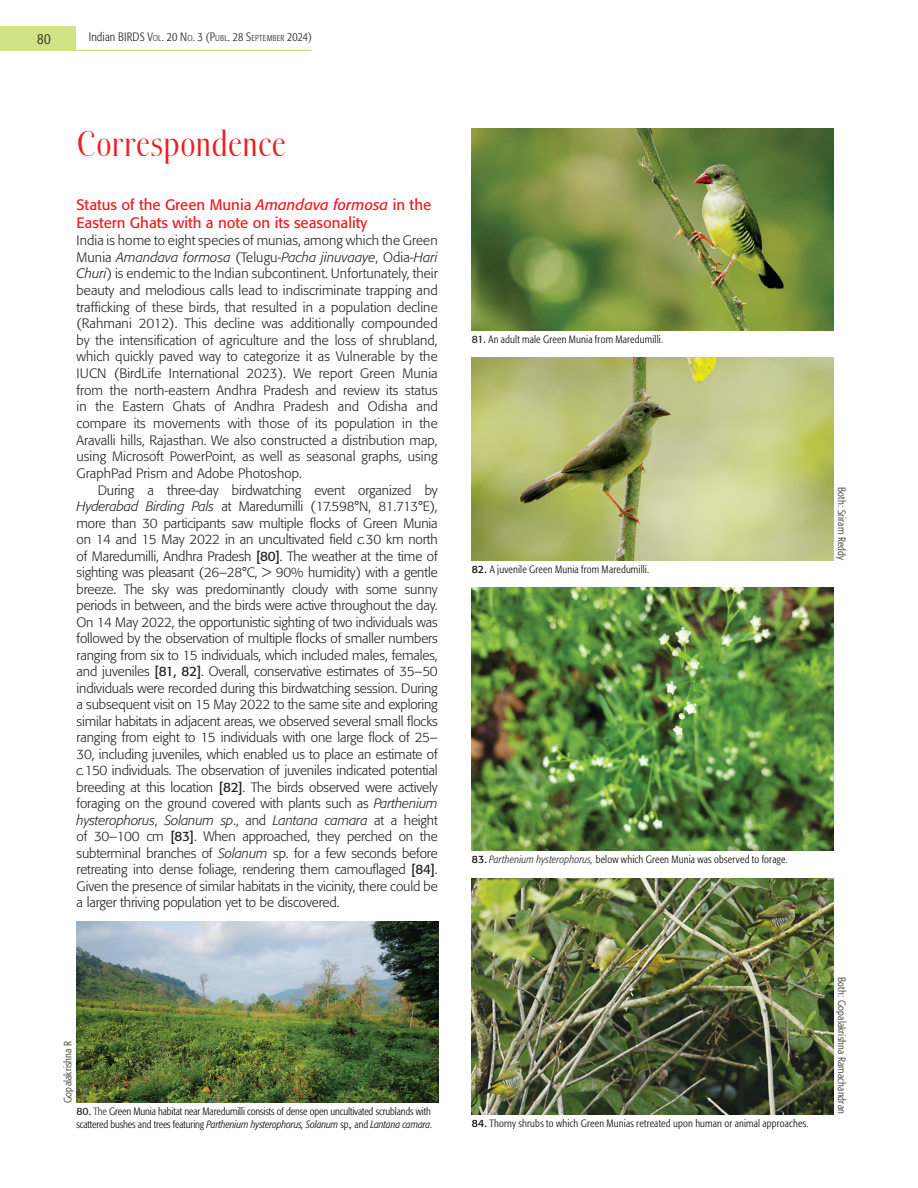
<style>
.page{position:relative;width:918px;height:1188px;background:#fff}
.page>*{position:absolute;margin:0;border:0;box-sizing:border-box;transform-origin:0 0}
.Heading{font:300 36px "Boberia LL";letter-spacing:-.01em;color:#ee1d23}
.Subhead{font:15px/18px "Formata";color:#ee1d23}
.t1{font:300 condensed 15px "Formata";color:#231f20}
.Body_text{font:300 13.5px/16.5px "Formata";letter-spacing:-.01em;color:#231f20;text-align:justify}
.Body_text-no_indent{font:300 13.5px/16.6px "Formata";letter-spacing:.005em;color:#231f20;text-align:justify}
.t2{font:300 condensed 12px "Formata";letter-spacing:.005em;color:#231f20}
.t3{font:300 condensed 10.5px "Formata";letter-spacing:.015em;color:#000}
.t4{font:300 condensed 10.5px/12.6px "Formata";letter-spacing:-.01em;color:#000}
.t5{font:300 condensed 10.5px "Formata";letter-spacing:.015em;color:#231f20}
.s1{font-style:inherit}
.s2{font-size:8.4px}
.s3{font-style:italic}
.s4{font-weight:400}
.s5{font-weight:400;font-stretch:normal;color:#231f20}
.s6{color:#231f20}
.s7{font-weight:400;font-stretch:normal}
.s8{font-style:italic;color:#231f20}
</style>
<div class="page">
<div style="left:0;top:26px;width:76px;height:24px;background:#d2e287"></div>
<img style="left:77px;top:922px;width:361px;height:180px">
<img style="left:472px;top:128px;width:361px;height:203px">
<img style="left:472px;top:358px;width:361px;height:202px">
<img style="left:472px;top:588px;width:361px;height:263px">
<img style="left:472px;top:878px;width:361px;height:236px">
<hr style="left:0;top:50px;width:312px;height:1px;background:#d2e287">
<p class="t1" style="left:37px;top:30px;width:15px">80</p>
<p class="t2" style="left:89px;top:29px;width:225px"><span class="s1">Indian BIRDS</span> V<span class="s2">OL</span>. 20 N<span class="s2">O</span>. 3 (P<span class="s2">UBL</span>. 28 S<span class="s2">EPTEMBER</span> 2024)</p>
<p class="Heading" style="left:77px;top:124px;width:211px">Correspondence</p>
<p class="Subhead" style="left:77px;top:196px;width:356px">Status of the Green Munia <span class="s3">Amandava formosa</span> in the<br>Eastern Ghats with a note on its seasonality</p>
<p class="Body_text-no_indent" style="left:77px;top:232px;width:363px">India is home to eight species of munias, among which the Green Munia <span class="s3">Amandava formosa</span> (Telugu-<span class="s3">Pacha jinuvaaye</span>, Odia-<span class="s3">Hari Churi</span>) is endemic to the Indian subcontinent. Unfortunately, their beauty and melodious calls lead to indiscriminate trapping and trafficking of these birds, that resulted in a population decline (Rahmani 2012). This decline was additionally compounded by the intensification of agriculture and the loss of shrubland, which quickly paved way to categorize it as Vulnerable by the IUCN (BirdLife International 2023). We report Green Munia from the north-eastern Andhra Pradesh and review its status in the Eastern Ghats of Andhra Pradesh and Odisha and compare its movements with those of its population in the Aravalli hills, Rajasthan. We also constructed a distribution map, using Microsoft PowerPoint, as well as seasonal graphs, using GraphPad Prism and Adobe Photoshop.</p>
<p class="Body_text" style="left:77px;top:482px;width:363px;text-indent:21px">During a three-day birdwatching event organized by <span class="s3">Hyderabad Birding Pals</span> at Maredumilli (17.598°N, 81.713°E), more than 30 participants saw multiple flocks of Green Munia on 14 and 15 May 2022 in an uncultivated field <span class="s3">c.</span>30 km north of Maredumilli, Andhra Pradesh <span class="s4">[80]</span>. The weather at the time of sighting was pleasant (26–28°C, &gt; 90% humidity) with a gentle breeze. The sky was predominantly cloudy with some sunny periods in between, and the birds were active throughout the day.<br>On 14 May 2022, the opportunistic sighting of two individuals was followed by the observation of multiple flocks of smaller numbers ranging from six to 15 individuals, which included males, females, and juveniles <span class="s4">[81, 82]</span>. Overall, conservative estimates of 35–50 individuals were recorded during this birdwatching session. During a subsequent visit on 15 May 2022 to the same site and exploring similar habitats in adjacent areas, we observed several small flocks ranging from eight to 15 individuals with one large flock of 25– 30, including juveniles, which enabled us to place an estimate of <span class="s3">c.</span>150 individuals. The observation of juveniles indicated potential breeding at this location <span class="s4">[82]</span>. The birds observed were actively foraging on the ground covered with plants such as <span class="s3">Parthenium hysterophorus</span>, <span class="s3">Solanum sp</span>., and <span class="s3">Lantana camara</span> at a height of 30–100 cm <span class="s4">[83]</span>. When approached, they perched on the subterminal branches of <span class="s3">Solanum</span> sp. for a few seconds before retreating into dense foliage, rendering them camouflaged <span class="s4">[84]</span>.<br>Given the presence of similar habitats in the vicinity, there could be a larger thriving population yet to be discovered.</p>
<p class="t5" style="left:62px;top:1103px;width:63px;rotate:-90deg">Gopalakrishna R</p>
<p class="t4" style="left:77px;top:1105px;width:357px"><span class="s5">80.</span> <span class="s6">The</span> Green Munia habitat near Maredumilli consists of dense open uncultivated scrublands with scattered bushes and trees featuring <span class="s3">Parthenium hysterophorus, Solanum</span> sp.<span class="s3">,</span> and <span class="s3">Lantana camara</span>.</p>
<p class="t3" style="left:472px;top:333px;width:193px"><span class="s5">81.</span> An adult male Green Munia from Maredumilli.</p>
<p class="t3" style="left:472px;top:563px;width:179px"><span class="s7">82.</span> A juvenile Green Munia from Maredumilli.</p>
<p class="t5" style="left:848px;top:487px;width:75px;rotate:90deg">Both: Sriram Reddy</p>
<p class="t3" style="left:472px;top:854px;width:317px"><span class="s7">83.</span> <span class="s8">Parthenium hysterophorus,</span> below which Green Munia was observed to forage.</p>
<p class="t3" style="left:472px;top:1117px;width:338px"><span class="s7">84.</span> Thorny shrubs to which Green Munias retreated upon human or animal approaches.</p>
<p class="t5" style="left:848px;top:977px;width:138px;rotate:90deg">Both: Gopalakrishna Ramachandran</p>
</div>
